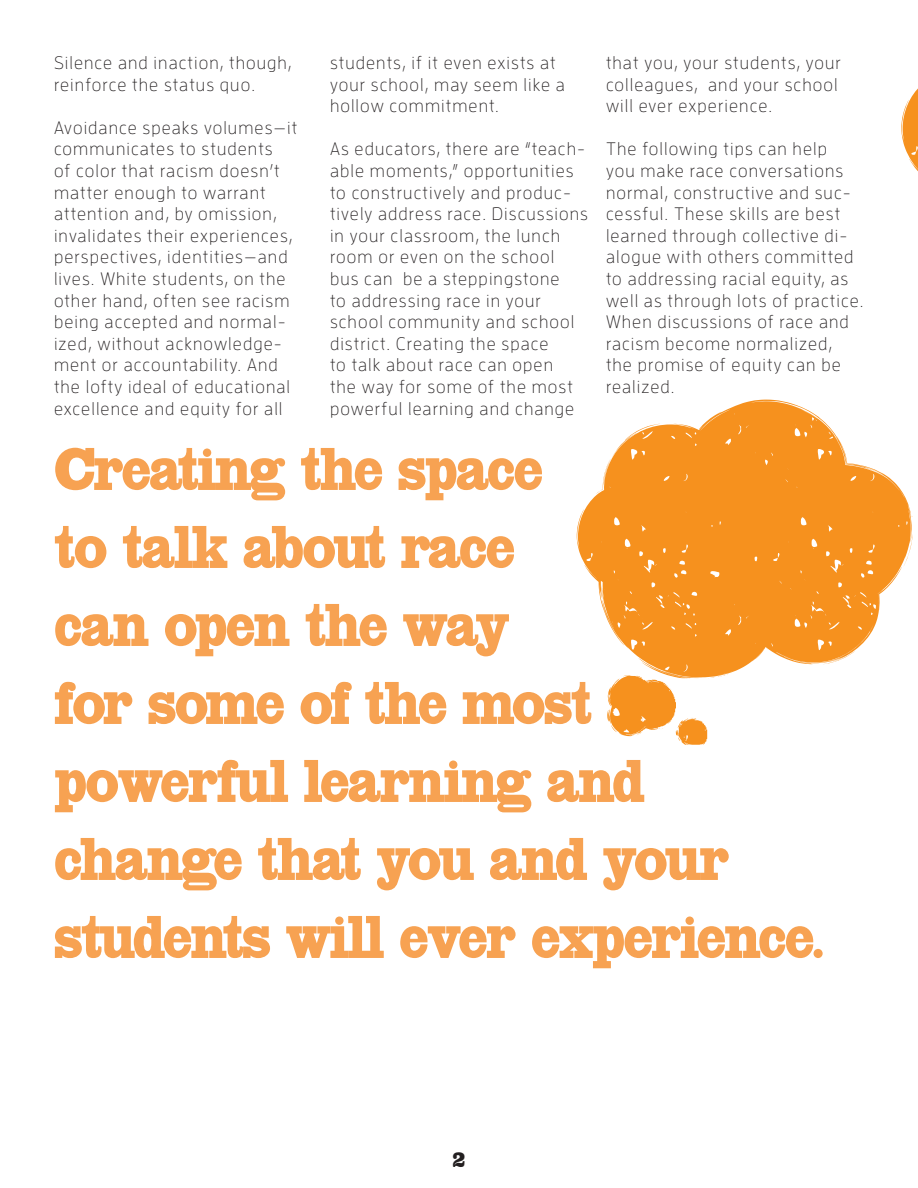
<style>
.page{position:relative;width:918px;height:1188px;background:#fff}
.page>*{position:absolute;margin:0;border:0;box-sizing:border-box;transform-origin:0 0}
.t1{font:60px/78px "HWT Slab Antique";letter-spacing:-.03em;color:#f7a252}
.t2{font:60px "HWT Slab Antique";letter-spacing:-.05em;color:#f7a252}
.t3{font:21px "HWT Slab Antique";color:#231f20}
.t4{font:300 18px/21.6px "Enzo OT";letter-spacing:.06em;color:#231f20}
</style>
<div class="page">
<svg style="left:901px;top:88px;width:17px;height:84px"></svg>
<svg style="left:577px;top:400px;width:335px;height:265px;fill:#f6911e"></svg>
<svg style="left:596px;top:424px;width:64px;height:70px"></svg>
<img style="left:610px;top:642px;width:159px;height:49px">
<p class="t4" style="left:54px;top:51px;width:239px">Silence and inaction, though, reinforce the status quo.</p>
<p class="t4" style="left:54px;top:116px;width:245px">Avoidance speaks volumes—it communicates to students<br>of color that racism doesn’t matter enough to warrant attention and, by omission, invalidates their experiences, perspectives, identities—and lives. White students, on the other hand, often see racism being accepted and normal&shy;ized, without acknowledge&shy;ment or accountability. And the lofty ideal of educational excellence and equity for all</p>
<p class="t4" style="left:330px;top:51px;width:236px">students, if it even exists at your school, may seem like a hollow commitment.</p>
<p class="t4" style="left:330px;top:138px;width:259px">As educators, there are “teach&shy;able moments,” opportunities to constructively and produc&shy;tively address race. Discussions in your classroom, the lunch room or even on the school<br>bus can be a steppingstone<br>to addressing race in your school community and school district. Creating the space<br>to talk about race can open<br>the way for some of the most powerful learning and change</p>
<p class="t4" style="left:606px;top:51px;width:237px">that you, your students, your colleagues, and your school will ever experience.</p>
<p class="t4" style="left:606px;top:138px;width:259px">The following tips can help<br>you make race conversations normal, constructive and suc&shy;cessful. These skills are best learned through collective di&shy;alogue with others committed to addressing racial equity, as well as through lots of practice.<br>When discussions of race and racism become normalized,<br>the promise of equity can be realized.</p>
<p class="t1" style="left:54px;top:430px;width:491px">Creating the space</p>
<p class="t1" style="left:54px;top:508px;width:463px">to talk about race</p>
<p class="t1" style="left:54px;top:586px;width:457px">can open the way</p>
<p class="t2" style="left:54px;top:665px;width:540px">for some of the most</p>
<p class="t1" style="left:54px;top:742px;width:677px">powerful learning and change that you and your</p>
<p class="t1" style="left:54px;top:898px;width:771px">students will ever experience.</p>
<p class="t3" style="left:453px;top:1146px;width:14px">2</p>
</div>
